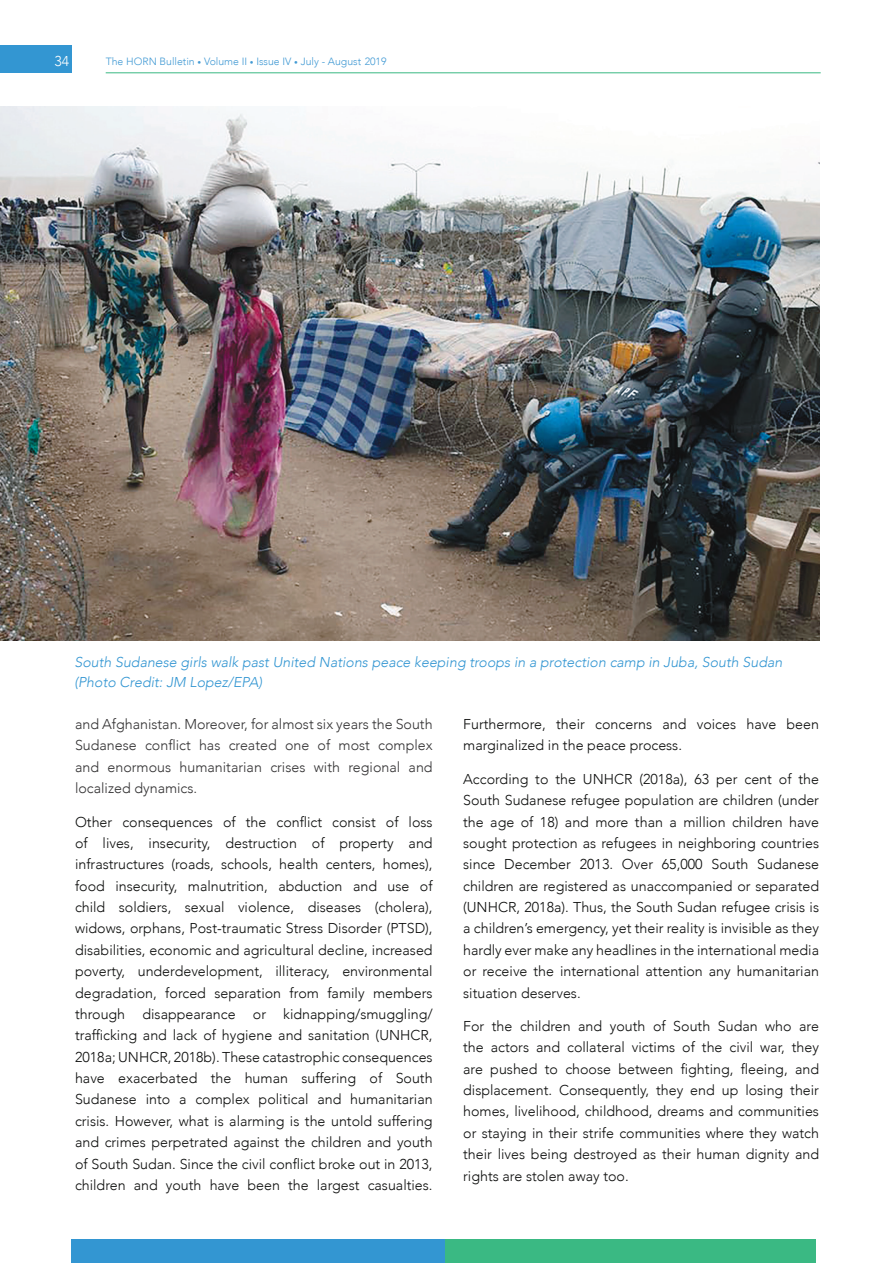
<style>
.page{position:relative;width:893px;height:1263px;background:#fff}
.page>*{position:absolute;margin:0;border:0;box-sizing:border-box;transform-origin:0 0}
.t1{font:300 14.25px/21.3px "Avenir";color:#0d0e0d;text-align:justify}
.t2{font:300 14.25px/21.3px "Avenir";color:#333233;text-align:justify}
.t3{font:italic 300 14.25px/20.2px "Avenir";color:#3396d2}
.t4{font:300 14.25px "Avenir";color:#fff}
.t5{font:300 10.5px "Avenir";color:#429ad4}
.s1{font-size:7.5px}
</style>
<div class="page">
<div style="left:0;top:46px;width:72px;height:27px;background:#3396d2"></div>
<div style="left:71px;top:1239px;width:374px;height:24px;background:#3396d2"></div>
<div style="left:445px;top:1239px;width:371px;height:24px;background:#3ab983"></div>
<hr style="left:106px;top:72px;width:715px;height:1px;background:#3ab983">
<img style="left:0;top:106px;width:819px;height:534px">
<p class="t4" style="left:54px;top:52px;width:16px">34</p>
<p class="t5" style="left:106px;top:55px;width:282px">The HORN Bulletin <span class="s1">•</span> Volume II <span class="s1">•</span> Issue IV <span class="s1">•</span> July - August 2019</p>
<p class="t3" style="left:74px;top:652px;width:709px">South Sudanese girls walk past United Nations peace keeping troops in a protection camp in Juba, South Sudan (Photo Credit: JM Lopez/EPA)</p>
<p class="t2" style="left:75px;top:713px;width:359px">and Afghanistan. Moreover, for almost six years the South Sudanese conflict has created one of most complex and enormous humanitarian crises with regional and localized dynamics.</p>
<p class="t1" style="left:75px;top:811px;width:359px">Other consequences of the conflict consist of loss of lives, insecurity, destruction of property and infrastructures (roads, schools, health centers, homes), food insecurity, malnutrition, abduction and use of child soldiers, sexual violence, diseases (cholera), widows, orphans, Post-traumatic Stress Disorder (PTSD), disabilities, economic and agricultural decline, increased poverty, underdevelopment, illiteracy, environmental degradation, forced separation from family members through disappearance or kidnapping/smuggling/ trafficking and lack of hygiene and sanitation (UNHCR, 2018a; UNHCR, 2018b). These catastrophic consequences have exacerbated the human suffering of South Sudanese into a complex political and humanitarian crisis. However, what is alarming is the untold suffering and crimes perpetrated against the children and youth of South Sudan. Since the civil conflict broke out in 2013, children and youth have been the largest casualties.</p>
<p class="t1" style="left:463px;top:713px;width:357px">Furthermore, their concerns and voices have been marginalized in the peace process.</p>
<p class="t1" style="left:463px;top:768px;width:357px">According to the UNHCR (2018a), 63 per cent of the South Sudanese refugee population are children (under the age of 18) and more than a million children have sought protection as refugees in neighboring countries since December 2013. Over 65,000 South Sudanese children are registered as unaccompanied or separated (UNHCR, 2018a). Thus, the South Sudan refugee crisis is a children’s emergency, yet their reality is invisible as they hardly ever make any headlines in the international media or receive the international attention any humanitarian situation deserves.</p>
<p class="t1" style="left:463px;top:1015px;width:357px">For the children and youth of South Sudan who are the actors and collateral victims of the civil war, they are pushed to choose between fighting, fleeing, and displacement. Consequently, they end up losing their homes, livelihood, childhood, dreams and communities or staying in their strife communities where they watch their lives being destroyed as their human dignity and rights are stolen away too.</p>
</div>
